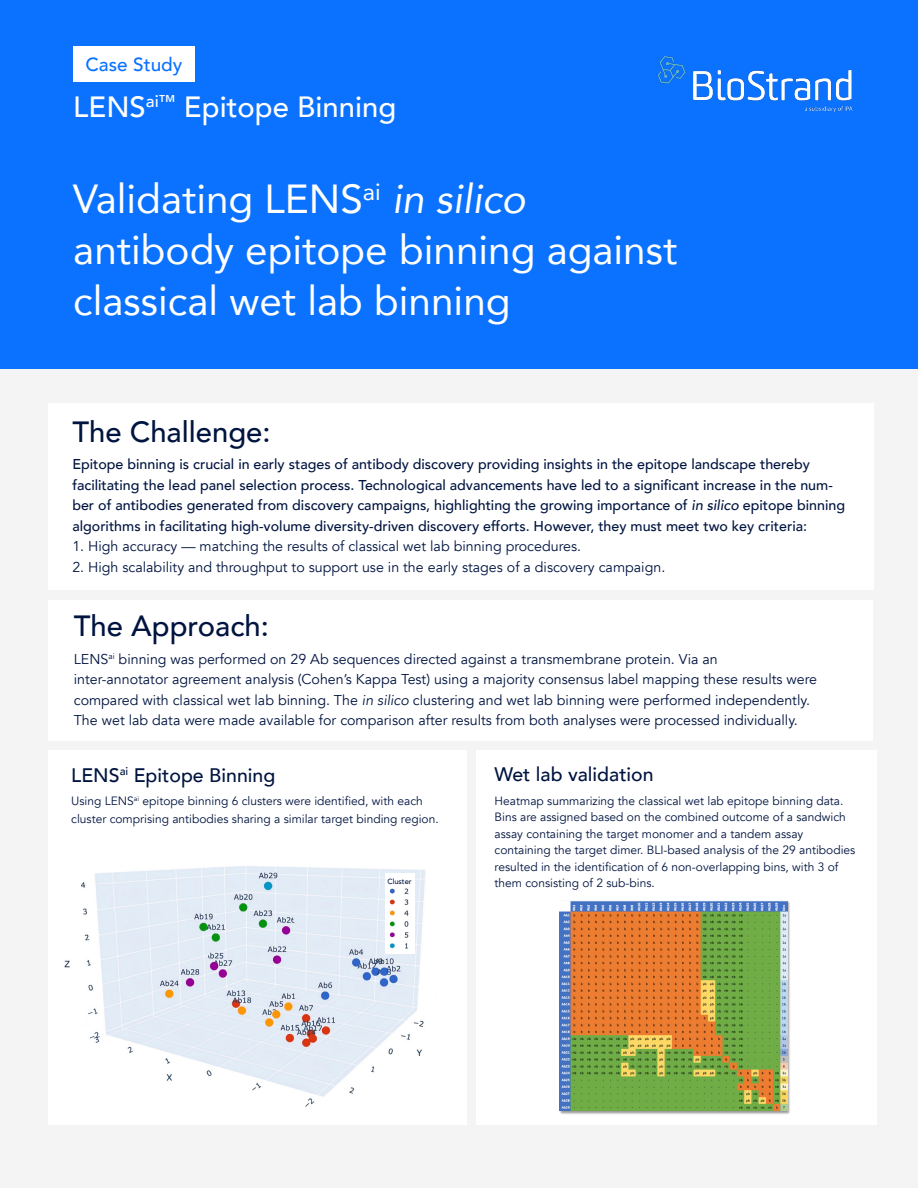
<style>
.page{position:relative;width:918px;height:1188px;background:#fff}
.page>*{position:absolute;margin:0;border:0;box-sizing:border-box;transform-origin:0 0}
.t1{font:40.5px/51px "Avenir";color:#fff}
.t2{font:500 29.25px "Avenir";color:#001440}
.t3{font:500 29.25px "Avenir";color:#fff}
.t4{font:500 19.5px "Avenir";color:#001440}
.t5{font:500 19.05px "Avenir";color:#0b72ff}
.t6{font:14.25px/20.5px "Avenir";color:#001440}
.t7{font:500 14.25px/20.5px "Avenir";color:#001440}
.t8{font:12px/16.5px "Avenir";color:#001440}
.t9{font:500 7.5px "Avenir";color:#001440}
.s1{font-style:italic}
</style>
<div class="page">
<div style="left:0;top:146px;width:918px;height:1042px;background:#f3f4f3"></div>
<div style="left:0;top:0;width:918px;height:368px;background:#0b72ff"></div>
<div style="left:49px;top:403px;width:825px;height:187px;background:#fff"></div>
<div style="left:49px;top:751px;width:418px;height:374px;background:#fff"></div>
<div style="left:477px;top:751px;width:400px;height:374px;background:#fff"></div>
<img style="left:64px;top:866px;width:362px;height:241px">
<div style="left:73px;top:46px;width:122px;height:36px;background:#fff"></div>
<img style="left:657px;top:56px;width:195px;height:57px">
<div style="left:49px;top:600px;width:824px;height:141px;background:#fff"></div>
<img style="left:559px;top:901px;width:231px;height:213px">
<img style="left:560px;top:901px;width:227px;height:210px">
<div style="left:385px;top:873px;width:30px;height:81px;background:#fff"></div>
<img style="left:389px;top:888px;width:20px;height:61px">
<h3 class="t5" style="left:86px;top:48px;width:98px">Case Study</h3>
<h2 class="t3" style="left:73px;top:81px;width:324px">LENS<sup>ai™</sup> Epitope Binning</h2>
<h1 class="t1" style="left:73px;top:173px;width:605px">Validating LENS<sup>ai</sup> <span class="s1">in silico </span>antibody epitope binning against classical wet lab binning</h1>
<h2 class="t2" style="left:72px;top:406px;width:200px">The Challenge:</h2>
<p class="t7" style="left:72px;top:453px;width:774px">Epitope binning is crucial in early stages of antibody discovery providing insights in the epitope landscape thereby facilitating the lead panel selection process. Technological advancements have led to a significant increase in the num&shy;ber of antibodies generated from discovery campaigns, highlighting the growing importance of <span class="s1">in silico</span> epitope binning algorithms in facilitating high-volume diversity-driven discovery efforts. However, they must meet two key criteria:</p>
<p class="t6" style="left:72px;top:536px;width:510px">1. High accuracy — matching the results of classical wet lab binning procedures.</p>
<p class="t6" style="left:72px;top:557px;width:594px">2. High scalability and throughput to support use in the early stages of a discovery campaign.</p>
<h2 class="t2" style="left:74px;top:601px;width:197px">The Approach:</h2>
<p class="t6" style="left:74px;top:649px;width:745px">LENS<sup>ai</sup> binning was performed on 29 Ab sequences directed against a transmembrane protein. Via an<br>inter-annotator agreement analysis (Cohen’s Kappa Test) using a majority consensus label mapping these results were compared with classical wet lab binning. The <span class="s1">in silico</span> clustering and wet lab binning were performed independently.<br>The wet lab data were made available for comparison after results from both analyses were processed individually.</p>
<h3 class="t4" style="left:71px;top:758px;width:206px">LENS<sup>ai</sup> Epitope Binning</h3>
<p class="t8" style="left:71px;top:792px;width:369px;line-height:18px">Using LENS<sup>ai</sup> epitope binning 6 clusters were identified, with each cluster comprising antibodies sharing a similar target binding region.</p>
<p class="t9" style="left:387px;top:875px;width:26px">Cluster</p>
<h3 class="t4" style="left:495px;top:758px;width:161px">Wet lab validation</h3>
<p class="t8" style="left:495px;top:792px;width:362px">Heatmap summarizing the classical wet lab epitope binning data.<br>Bins are assigned based on the combined outcome of a sandwich assay containing the target monomer and a tandem assay containing the target dimer. BLI-based analysis of the 29 antibodies resulted in the identification of 6 non-overlapping bins, with 3 of them consisting of 2 sub-bins.</p>
</div>
